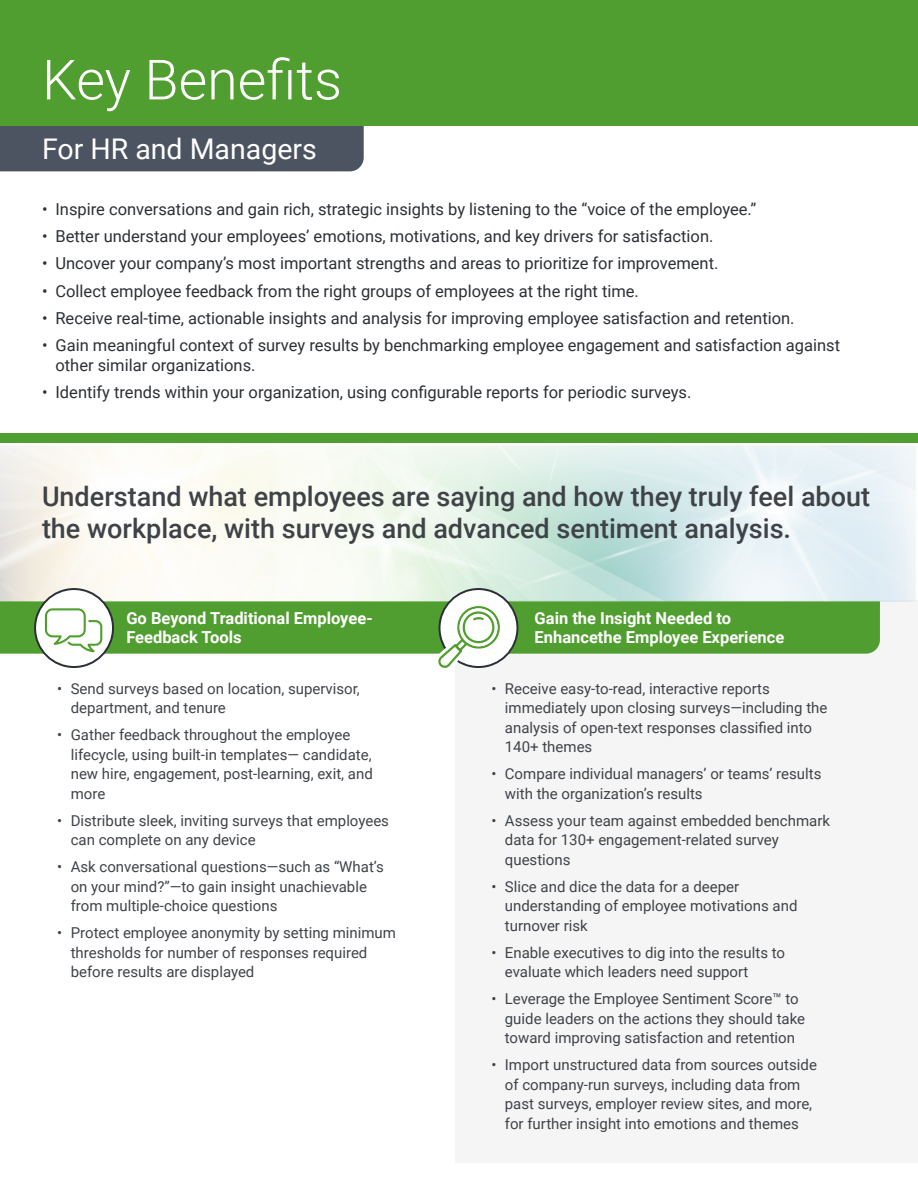
<style>
.page{position:relative;width:918px;height:1188px;background:#fff}
.page>*{position:absolute;margin:0;border:0;box-sizing:border-box;transform-origin:0 0}
.t1{font:300 55.5px "Roboto";color:#fff}
.t2{font:28.5px "Roboto";color:#fff}
.t3{font:500 27px/32.4px "Roboto";color:#3f4348}
.main_bullets{font:16.5px/19.8px "Roboto";color:#2c3035}
.t4{font:700 16.5px/19.8px "Roboto";color:#fff}
.list_bullets{font:15px/19.5px "Roboto";color:#3f4348}
</style>
<div class="page">
<div style="left:456px;top:600px;width:462px;height:563px;background:#f5f5f5"></div>
<div style="left:0;top:125px;width:364px;height:46px;background:#4d5461"></div>
<div style="left:0;top:0;width:917px;height:125px;background:#509e2f"></div>
<div style="left:0;top:433px;width:918px;height:9px;background:#509e2f"></div>
<div style="left:0;top:601px;width:880px;height:53px;background:#509e2f"></div>
<svg style="left:435px;top:588px;width:83px;height:80px"></svg>
<svg style="left:34px;top:588px;width:80px;height:80px"></svg>
<p class="t1" style="left:42px;top:41px;width:302px">Key Benefits</p>
<p class="t2" style="left:42px;top:129px;width:276px">For HR and Managers</p>
<p class="main_bullets" style="left:42px;top:198px;width:716px">• Inspire conversations and gain rich, strategic insights by listening to the “voice of the employee.”</p>
<p class="main_bullets" style="left:42px;top:226px;width:673px">• Better understand your employees’ emotions, motivations, and key drivers for satisfaction.</p>
<p class="main_bullets" style="left:42px;top:253px;width:678px">• Uncover your company’s most important strengths and areas to prioritize for improvement.</p>
<p class="main_bullets" style="left:42px;top:280px;width:598px">• Collect employee feedback from the right groups of employees at the right time.</p>
<p class="main_bullets" style="left:42px;top:308px;width:754px">• Receive real-time, actionable insights and analysis for improving employee satisfaction and retention.</p>
<p class="main_bullets" style="left:56px;top:335px;width:786px;text-indent:-14px">• Gain meaningful context of survey results by benchmarking employee engagement and satisfaction against other similar organizations.</p>
<p class="main_bullets" style="left:42px;top:382px;width:651px">• Identify trends within your organization, using configurable reports for periodic surveys.</p>
<p class="t3" style="left:42px;top:479px;width:830px">Understand what employees are saying and how they truly feel about the workplace, with surveys and advanced sentiment analysis.</p>
<p class="t4" style="left:126px;top:607px;width:248px">Go Beyond Traditional Employee-<br>Feedback Tools</p>
<p class="t4" style="left:535px;top:607px;width:251px">Gain the Insight Needed to<br>Enhancethe Employee Experience</p>
<p class="list_bullets" style="left:71px;top:678px;width:291px;text-indent:-14px">• Send surveys based on location, supervisor, department, and tenure</p>
<p class="list_bullets" style="left:71px;top:725px;width:304px;text-indent:-14px">• Gather feedback throughout the employee lifecycle, using built-in templates— candidate, new hire, engagement, post-learning, exit, and more</p>
<p class="list_bullets" style="left:71px;top:810px;width:320px;text-indent:-14px">• Distribute sleek, inviting surveys that employees can complete on any device</p>
<p class="list_bullets" style="left:71px;top:857px;width:315px;text-indent:-14px">• Ask conversational questions—such as “What’s on your mind?”—to gain insight unachievable from multiple-choice questions</p>
<p class="list_bullets" style="left:71px;top:923px;width:327px;text-indent:-14px">• Protect employee anonymity by setting minimum thresholds for number of responses required before results are displayed</p>
<p class="list_bullets" style="left:505px;top:678px;width:324px;text-indent:-14px">• Receive easy-to-read, interactive reports immediately upon closing surveys—including the analysis of open-text responses classified into 140+ themes</p>
<p class="list_bullets" style="left:505px;top:764px;width:318px;text-indent:-14px">• Compare individual managers’ or teams’ results with the organization’s results</p>
<p class="list_bullets" style="left:505px;top:810px;width:327px;text-indent:-14px">• Assess your team against embedded benchmark data for 130+ engagement-related survey questions</p>
<p class="list_bullets" style="left:505px;top:876px;width:294px;text-indent:-14px">• Slice and dice the data for a deeper understanding of employee motivations and turnover risk</p>
<p class="list_bullets" style="left:505px;top:942px;width:282px;text-indent:-14px">• Enable executives to dig into the results to evaluate which leaders need support</p>
<p class="list_bullets" style="left:505px;top:989px;width:302px;text-indent:-14px">• Leverage the Employee Sentiment Score™ to guide leaders on the actions they should take toward improving satisfaction and retention</p>
<p class="list_bullets" style="left:491px;top:1055px;width:327px;text-align:center">• Import unstructured data from sources outside of company-run surveys, including data from past surveys, employer review sites, and more, for further insight into emotions and themes</p>
</div>
